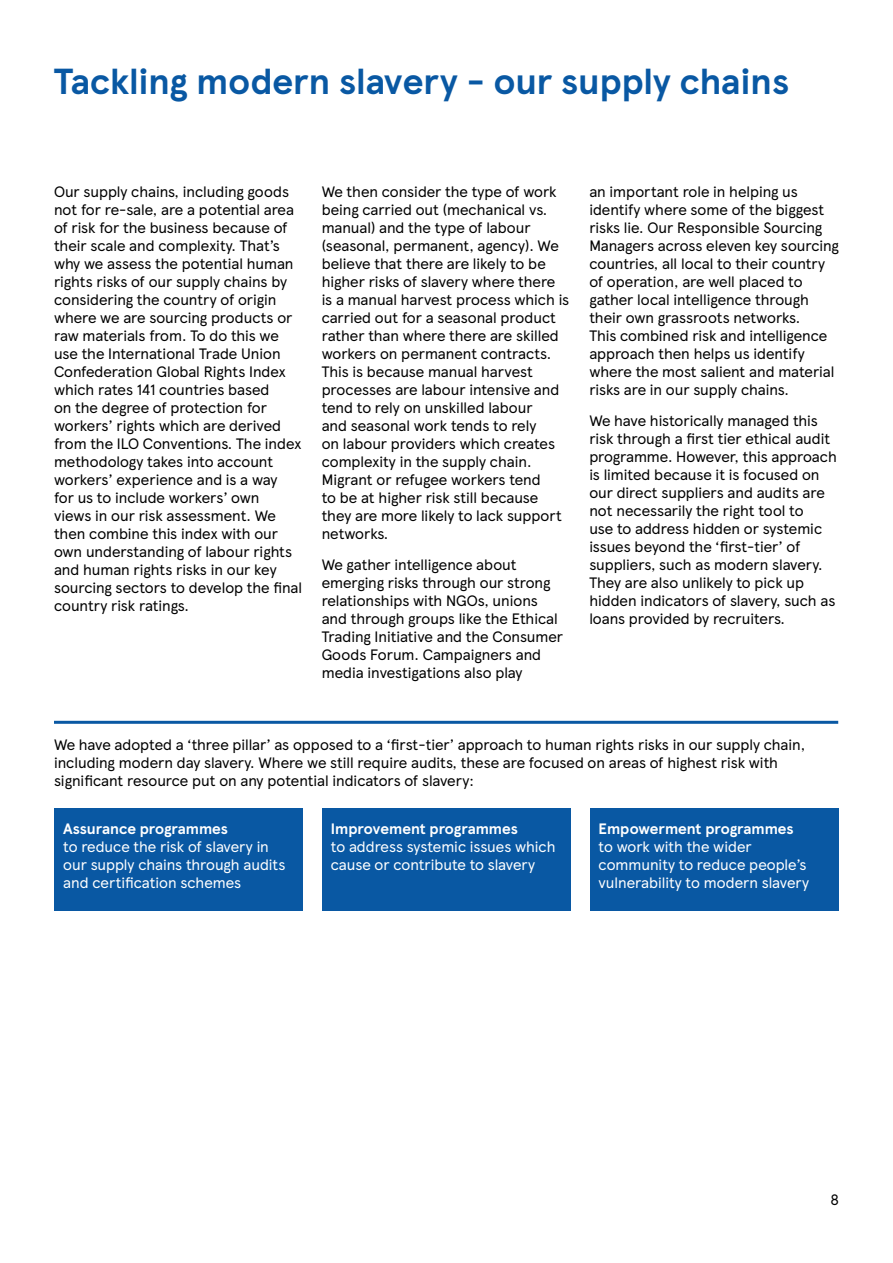
<style>
.page{position:relative;width:893px;height:1263px;background:#fff}
.page>*{position:absolute;margin:0;border:0;box-sizing:border-box;transform-origin:0 0}
.t1{font:700 36px "TESCO Modern";color:#0958a3}
.t2{font:15px/18px "TESCO Modern";color:#000}
.t3{font:15px/18px "TESCO Modern";color:#fff}
.t4{font:700 15px "TESCO Modern";color:#fff}
</style>
<div class="page">
<div style="left:55px;top:809px;width:248px;height:102px;background:#0958a3"></div>
<div style="left:322px;top:809px;width:249px;height:102px;background:#0958a3"></div>
<div style="left:590px;top:809px;width:248px;height:102px;background:#0958a3"></div>
<hr style="left:54px;top:721px;width:784px;height:3px;background:#0958a3">
<h1 class="t1" style="left:54px;top:54px;width:737px">Tackling modern slavery - our supply chains</h1>
<p class="t2" style="left:54px;top:182px;width:250px">Our supply chains, including goods not for re-sale, are a potential area of risk for the business because of their scale and complexity. That’s why we assess the potential human rights risks of our supply chains by considering the country of origin where we are sourcing products or raw materials from. To do this we use the International Trade Union Confederation Global Rights Index which rates 141 countries based<br>on the degree of protection for workers’ rights which are derived from the ILO Conventions. The index methodology takes into account workers’ experience and is a way<br>for us to include workers’ own<br>views in our risk assessment. We then combine this index with our own understanding of labour rights and human rights risks in our key sourcing sectors to develop the final country risk ratings.</p>
<p class="t2" style="left:322px;top:182px;width:249px">We then consider the type of work being carried out (mechanical vs. manual) and the type of labour (seasonal, permanent, agency). We believe that there are likely to be higher risks of slavery where there is a manual harvest process which is carried out for a seasonal product rather than where there are skilled workers on permanent contracts.<br>This is because manual harvest processes are labour intensive and tend to rely on unskilled labour<br>and seasonal work tends to rely<br>on labour providers which creates complexity in the supply chain.<br>Migrant or refugee workers tend<br>to be at higher risk still because they are more likely to lack support networks.</p>
<p class="t2" style="left:322px;top:555px;width:243px">We gather intelligence about emerging risks through our strong relationships with NGOs, unions and through groups like the Ethical<br>Trading Initiative and the Consumer<br>Goods Forum. Campaigners and media investigations also play</p>
<p class="t2" style="left:589px;top:182px;width:251px">an important role in helping us identify where some of the biggest risks lie. Our Responsible Sourcing Managers across eleven key sourcing countries, all local to their country of operation, are well placed to gather local intelligence through their own grassroots networks.<br>This combined risk and intelligence approach then helps us identify where the most salient and material risks are in our supply chains.</p>
<p class="t2" style="left:589px;top:411px;width:249px">We have historically managed this risk through a first tier ethical audit programme. However, this approach is limited because it is focused on our direct suppliers and audits are not necessarily the right tool to<br>use to address hidden or systemic issues beyond the ‘first-tier’ of suppliers, such as modern slavery.<br>They are also unlikely to pick up hidden indicators of slavery, such as loans provided by recruiters.</p>
<p class="t2" style="left:54px;top:735px;width:753px">We have adopted a ‘three pillar’ as opposed to a ‘first-tier’ approach to human rights risks in our supply chain, including modern day slavery. Where we still require audits, these are focused on areas of highest risk with significant resource put on any potential indicators of slavery:</p>
<p class="t4" style="left:63px;top:817px;width:166px">Assurance programmes</p>
<p class="t3" style="left:63px;top:837px;width:224px">to reduce the risk of slavery in our supply chains through audits and certification schemes</p>
<p class="t4" style="left:331px;top:817px;width:188px">Improvement programmes</p>
<p class="t3" style="left:331px;top:837px;width:226px">to address systemic issues which cause or contribute to slavery</p>
<p class="t4" style="left:599px;top:817px;width:197px">Empowerment programmes</p>
<p class="t3" style="left:599px;top:837px;width:212px">to work with the wider community to reduce people’s vulnerability to modern slavery</p>
<p class="t2" style="left:830px;top:1190px;width:10px">8</p>
</div>
